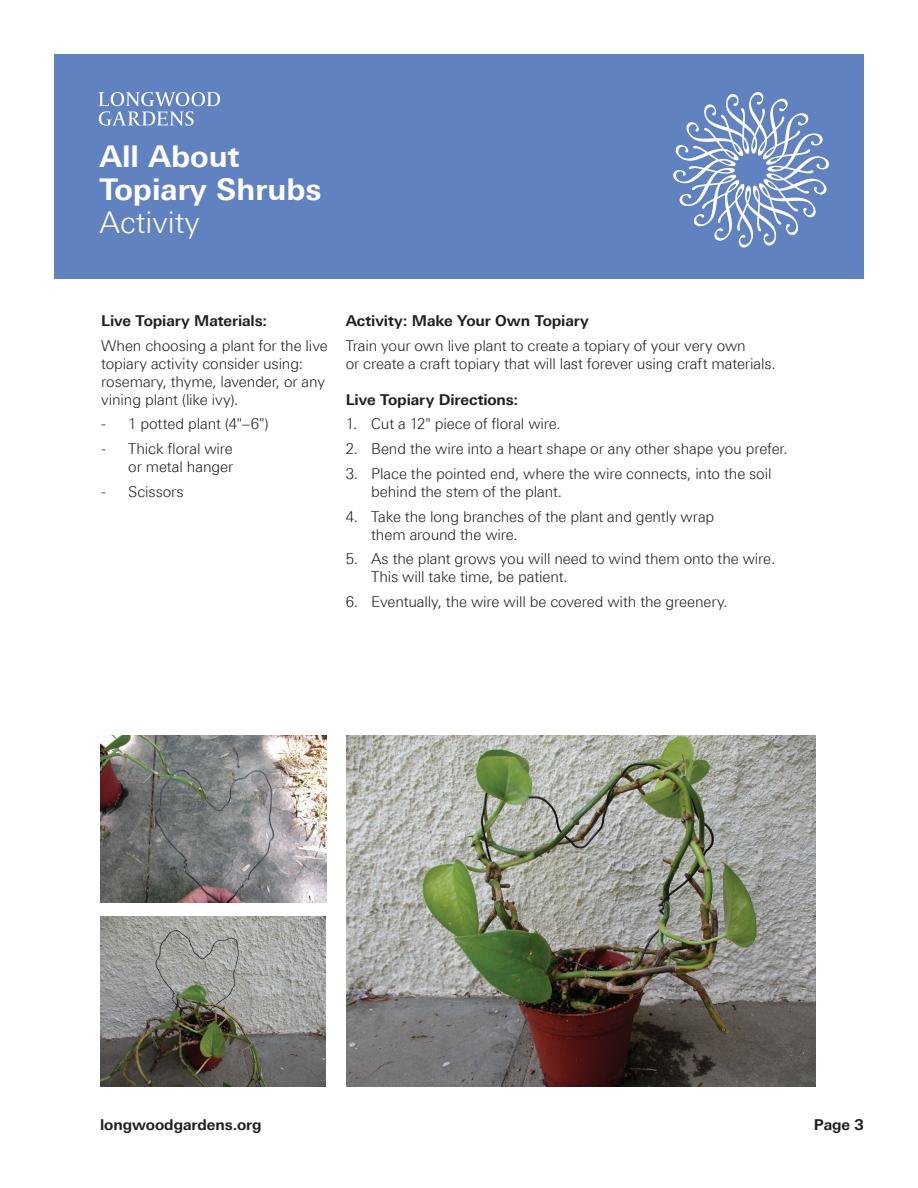
<style>
.page{position:relative;width:918px;height:1188px;background:#fff}
.page>*{position:absolute;margin:0;border:0;box-sizing:border-box;transform-origin:0 0}
.t1{font:700 30px/33px "Linotype Univers 630";color:#fff}
.t2{font:300 30px "Linotype Univers 330";color:#fff}
.t3{font:300 15px/18px "Linotype Univers 330";letter-spacing:-.01em;color:#231f20}
.t4{font:700 15px "Linotype Univers 630";letter-spacing:-.005em;color:#231f20}
</style>
<div class="page">
<div style="left:54px;top:54px;width:810px;height:225px;background:#6182c1"></div>
<svg style="left:99px;top:92px;width:121px;height:34px"></svg>
<svg style="left:673px;top:92px;width:156px;height:156px"></svg>
<img style="left:100px;top:917px;width:226px;height:170px">
<img style="left:100px;top:736px;width:227px;height:167px">
<img style="left:346px;top:736px;width:469px;height:351px">
<h1 class="t1" style="left:99px;top:140px;width:224px">All About<br>Topiary Shrubs</h1>
<h1 class="t2" style="left:99px;top:205px;width:102px">Activity</h1>
<p class="t4" style="left:101px;top:312px;width:167px">Live Topiary Materials:</p>
<p class="t3" style="left:101px;top:336px;width:228px">When choosing a plant for the live topiary activity consider using: rosemary, thyme, lavender, or any vining plant (like ivy).</p>
<p class="t3" style="left:101px;top:415px;width:169px">- 1 potted plant (4"–6")</p>
<p class="t3" style="left:101px;top:440px;width:134px;text-align:right">- Thick floral wire or metal hanger</p>
<p class="t3" style="left:101px;top:482px;width:84px">- Scissors</p>
<p class="t4" style="left:346px;top:312px;width:245px">Activity: Make Your Own Topiary</p>
<p class="t3" style="left:346px;top:336px;width:431px">Train your own live plant to create a topiary of your very own<br>or create a craft topiary that will last forever using craft materials.</p>
<p class="t4" style="left:346px;top:390px;width:174px">Live Topiary Directions:</p>
<p class="t3" style="left:346px;top:415px;width:217px">1. Cut a 12" piece of floral wire.</p>
<p class="t3" style="left:346px;top:440px;width:444px">2. Bend the wire into a heart shape or any other shape you prefer.</p>
<p class="t3" style="left:371px;top:464px;width:402px;text-indent:-26px">3. Place the pointed end, where the wire connects, into the soil behind the stem of the plant.</p>
<p class="t3" style="left:371px;top:507px;width:345px;text-indent:-26px">4. Take the long branches of the plant and gently wrap them around the wire.</p>
<p class="t3" style="left:371px;top:550px;width:405px;text-indent:-26px">5. As the plant grows you will need to wind them onto the wire.<br>This will take time, be patient.</p>
<p class="t3" style="left:346px;top:593px;width:384px">6. Eventually, the wire will be covered with the greenery.</p>
<p class="t4" style="left:100px;top:1115px;width:163px">longwoodgardens.org</p>
<p class="t4" style="left:814px;top:1115px;width:52px">Page 3</p>
</div>
